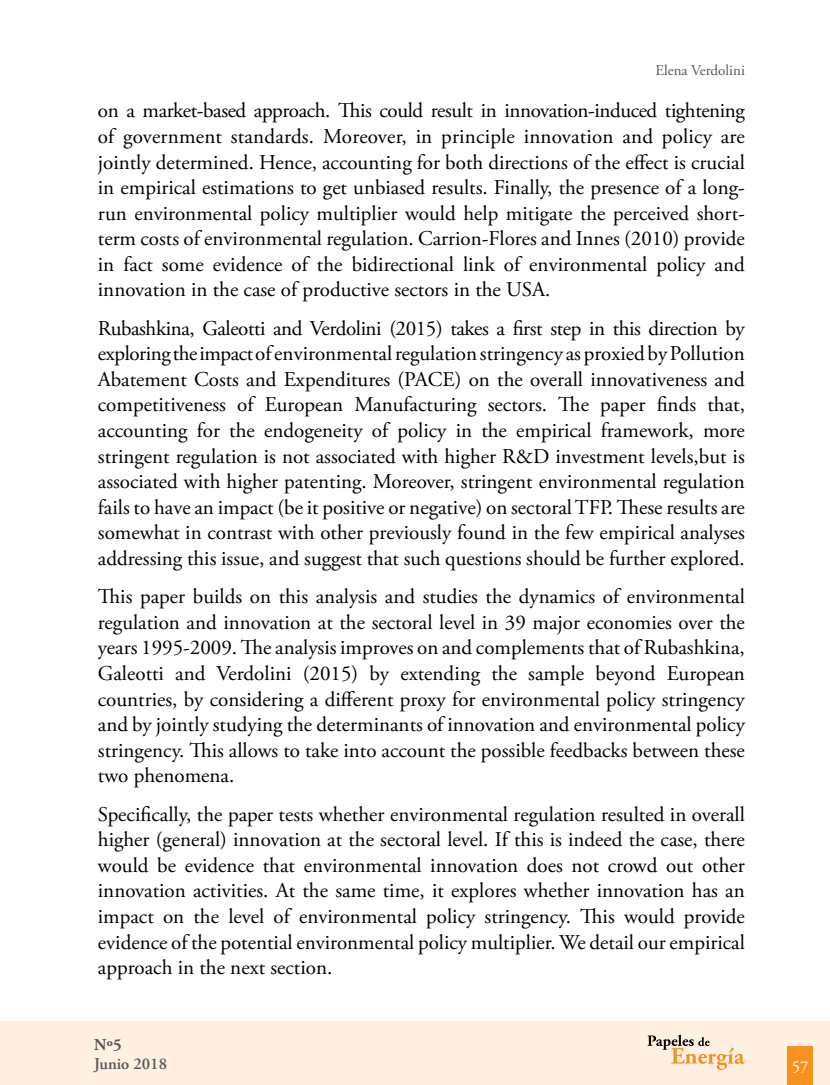
<style>
.page{position:relative;width:830px;height:1085px;background:#fff}
.page>*{position:absolute;margin:0;border:0;box-sizing:border-box;transform-origin:0 0}
.t1{font:21px/25.5px "Adobe Garamond Pro";letter-spacing:-.01em;color:#000;text-align:justify}
.t2{font:600 16.5px "Adobe Garamond Pro";color:#58595b}
.t3{font:700 16.5px "Adobe Garamond Pro";color:#58595b}
.t4{font:16.5px "Adobe Garamond Pro";color:#fff}
.t5{font:15px "Adobe Garamond Pro";color:#58595b}
</style>
<div class="page">
<div style="left:0;top:1020px;width:829px;height:64px;background:#fff0e2"></div>
<svg style="left:647px;top:1034px;width:97px;height:35px"></svg>
<div style="left:787px;top:1046px;width:25px;height:38px;background:#f7921e"></div>
<p class="t5" style="left:655px;top:62px;width:91px">Elena Verdolini</p>
<p class="t1" style="left:98px;top:99px;width:648px">on a market-based approach. This could result in innovation-induced tightening of government standards. Moreover, in principle innovation and policy are jointly determined. Hence, accounting for both directions of the effect is crucial in empirical estimations to get unbiased results. Finally, the presence of a long&shy;run environmental policy multiplier would help mitigate the perceived short&shy;term costs of environmental regulation. Carrion-Flores and Innes (2010) provide in fact some evidence of the bidirectional link of environmental policy and innovation in the case of productive sectors in the USA.</p>
<p class="t1" style="left:98px;top:316px;width:648px">Rubashkina, Galeotti and Verdolini (2015) takes a first step in this direction by exploring the impact of environmental regulation stringency as proxied by Pollution Abatement Costs and Expenditures (PACE) on the overall innovativeness and competitiveness of European Manufacturing sectors. The paper finds that, accounting for the endogeneity of policy in the empirical framework, more stringent regulation is not associated with higher R&amp;D investment levels,but is associated with higher patenting. Moreover, stringent environmental regulation fails to have an impact (be it positive or negative) on sectoral TFP. These results are somewhat in contrast with other previously found in the few empirical analyses addressing this issue, and suggest that such questions should be further explored.</p>
<p class="t1" style="left:98px;top:584px;width:648px">This paper builds on this analysis and studies the dynamics of environmental regulation and innovation at the sectoral level in 39 major economies over the years 1995-2009. The analysis improves on and complements that of Rubashkina, Galeotti and Verdolini (2015) by extending the sample beyond European countries, by considering a different proxy for environmental policy stringency and by jointly studying the determinants of innovation and environmental policy stringency. This allows to take into account the possible feedbacks between these two phenomena.</p>
<p class="t1" style="left:98px;top:801px;width:648px">Specifically, the paper tests whether environmental regulation resulted in overall higher (general) innovation at the sectoral level. If this is indeed the case, there would be evidence that environmental innovation does not crowd out other innovation activities. At the same time, it explores whether innovation has an impact on the level of environmental policy stringency. This would provide evidence of the potential environmental policy multiplier. We detail our empirical approach in the next section.</p>
<p class="t3" style="left:94px;top:1034px;width:29px">Nº5</p>
<p class="t2" style="left:94px;top:1054px;width:74px">Junio 2018</p>
<p class="t4" style="left:791px;top:1056px;width:18px">57</p>
</div>
